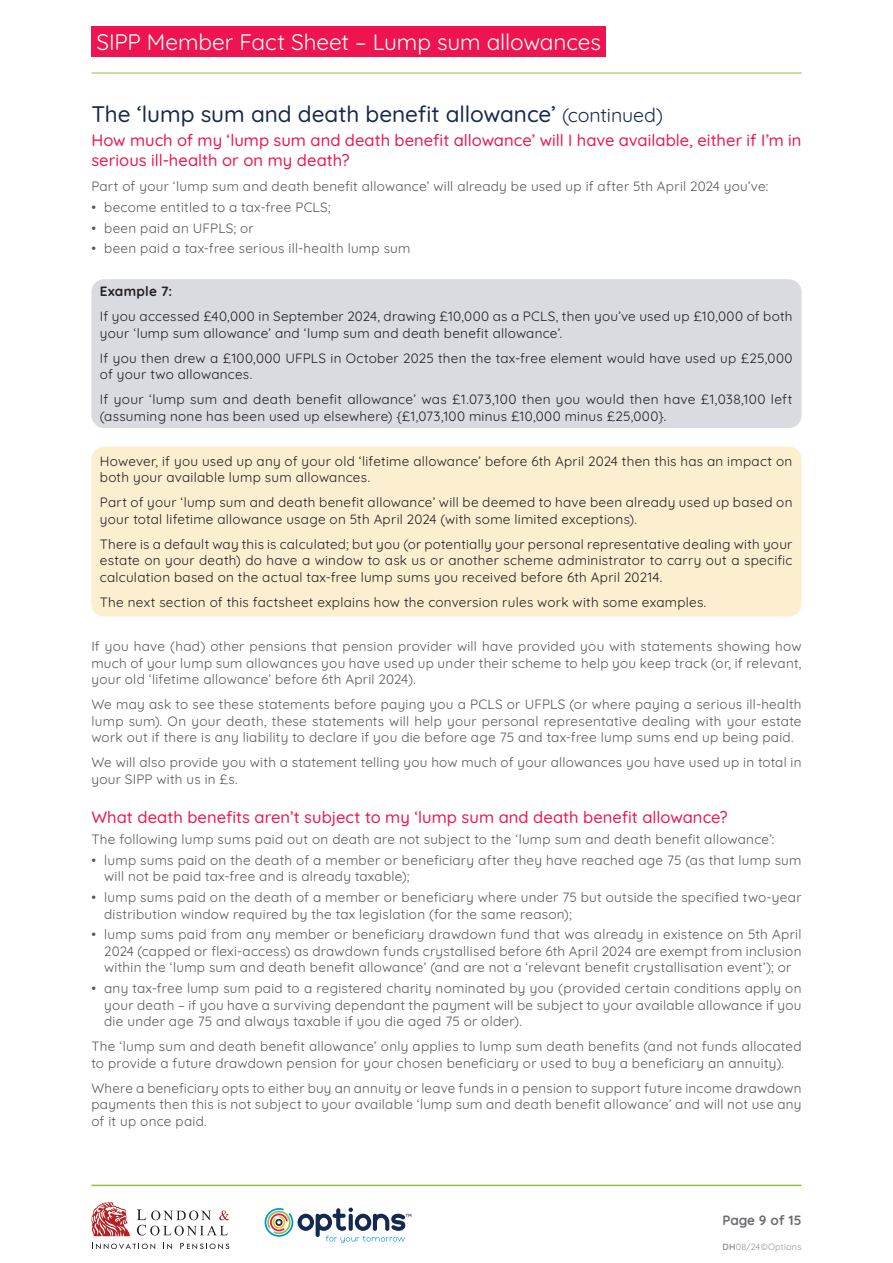
<style>
.page{position:relative;width:893px;height:1263px;background:#fff}
.page>*{position:absolute;margin:0;border:0;box-sizing:border-box;transform-origin:0 0}
.t1{font:500 22.5px "Quicksand";color:#17294c}
.t2{font:22.5px "Quicksand";letter-spacing:-.005em;color:#fff}
.t3{font:500 16.5px/19.8px "Quicksand";letter-spacing:.005em;color:#ed1650}
.t4{font:13.5px/16.5px "Quicksand";letter-spacing:.02em;color:#57585a;text-align:justify}
.t5{font:13.5px/16.5px "Quicksand";letter-spacing:.02em;color:#231f20}
.t6{font:700 13.5px "Quicksand";color:#6c6d70}
.t7{font:700 13.5px "Quicksand";letter-spacing:.02em;color:#231f20}
.t8{font:9px "Quicksand";letter-spacing:.025em;color:#939598}
.t9{font:500 4.5px "Quicksand";color:#231f20}
.s1{font-weight:400;font-size:19.5px}
.s2{font-weight:700}
</style>
<div class="page">
<hr style="left:91px;top:73px;width:710px;height:1px;background:#8bc63e">
<div style="left:91px;top:26px;width:515px;height:31px;background:#ed144f"></div>
<hr style="left:91px;top:1184px;width:710px;height:2px;background:#8bc63e">
<svg style="left:265px;top:1207px;width:140px;height:36px"></svg>
<div style="left:275px;top:1219px;width:7px;height:7px;border:2px solid #13294f;border-radius:50%"></div>
<svg style="left:137px;top:1209px;width:92px;height:26px"></svg>
<svg style="left:92px;top:1243px;width:63px;height:6px"></svg>
<svg style="left:163px;top:1243px;width:9px;height:6px"></svg>
<svg style="left:180px;top:1243px;width:49px;height:6px"></svg>
<svg style="left:91px;top:1202px;width:39px;height:34px"></svg>
<div style="left:91px;top:279px;width:710px;height:149px;background:#dadae1;border-radius:13px"></div>
<div style="left:91px;top:446px;width:710px;height:171px;background:#fbefd0;border-radius:13px"></div>
<h1 class="t2" style="left:97px;top:24px;width:506px">SIPP Member Fact Sheet – Lump sum allowances</h1>
<h1 class="t1" style="left:91px;top:97px;width:573px">The ‘lump sum and death benefit allowance’ <span class="s1">(continued)</span></h1>
<p class="t3" style="left:91px;top:129px;width:712px">How much of my ‘lump sum and death benefit allowance’ will I have available, either if I’m in serious ill-health or on my death?</p>
<p class="t4" style="left:91px;top:177px;width:678px">Part of your ‘lump sum and death benefit allowance’ will already be used up if after 5th April 2024 you’ve:</p>
<p class="t4" style="left:91px;top:197px;width:240px">• become entitled to a tax-free PCLS;</p>
<p class="t4" style="left:91px;top:218px;width:164px">• been paid an UFPLS; or</p>
<p class="t4" style="left:91px;top:239px;width:321px">• been paid a tax-free serious ill-health lump sum</p>
<p class="t7" style="left:100px;top:281px;width:74px">Example 7:</p>
<p class="t5" style="left:100px;top:307px;width:694px">If you accessed £40,000 in September 2024, drawing £10,000 as a PCLS, then you’ve used up £10,000 of both your ‘lump sum allowance’ and ‘lump sum and death benefit allowance’.</p>
<p class="t5" style="left:100px;top:348px;width:694px">If you then drew a £100,000 UFPLS in October 2025 then the tax-free element would have used up £25,000 of your two allowances.</p>
<p class="t5" style="left:100px;top:390px;width:694px">If your ‘lump sum and death benefit allowance’ was £1.073,100 then you would then have £1,038,100 left (assuming none has been used up elsewhere) {£1,073,100 minus £10,000 minus £25,000}.</p>
<p class="t5" style="left:100px;top:451px;width:694px">However, if you used up any of your old ‘lifetime allowance’ before 6th April 2024 then this has an impact on both your available lump sum allowances.</p>
<p class="t5" style="left:100px;top:493px;width:694px">Part of your ‘lump sum and death benefit allowance’ will be deemed to have been already used up based on your total lifetime allowance usage on 5th April 2024 (with some limited exceptions).</p>
<p class="t5" style="left:100px;top:534px;width:694px;text-align:justify">There is a default way this is calculated; but you (or potentially your personal representative dealing with your estate on your death) do have a window to ask us or another scheme administrator to carry out a specific calculation based on the actual tax-free lump sums you received before 6th April 20214.</p>
<p class="t5" style="left:100px;top:592px;width:608px">The next section of this factsheet explains how the conversion rules work with some examples.</p>
<p class="t4" style="left:91px;top:637px;width:712px">If you have (had) other pensions that pension provider will have provided you with statements showing how much of your lump sum allowances you have used up under their scheme to help you keep track (or, if relevant, your old ‘lifetime allowance’ before 6th April 2024).</p>
<p class="t4" style="left:91px;top:695px;width:712px">We may ask to see these statements before paying you a PCLS or UFPLS (or where paying a serious ill-health lump sum). On your death, these statements will help your personal representative dealing with your estate work out if there is any liability to declare if you die before age 75 and tax-free lump sums end up being paid.</p>
<p class="t4" style="left:91px;top:753px;width:712px">We will also provide you with a statement telling you how much of your allowances you have used up in total in your SIPP with us in £s.</p>
<p class="t3" style="left:91px;top:806px;width:638px">What death benefits aren’t subject to my ‘lump sum and death benefit allowance?</p>
<p class="t4" style="left:91px;top:830px;width:684px">The following lump sums paid out on death are not subject to the ‘lump sum and death benefit allowance’:</p>
<p class="t4" style="left:104px;top:850px;width:699px;text-indent:-13px">• lump sums paid on the death of a member or beneficiary after they have reached age 75 (as that lump sum will not be paid tax-free and is already taxable);</p>
<p class="t4" style="left:104px;top:888px;width:699px;text-indent:-13px">• lump sums paid on the death of a member or beneficiary where under 75 but outside the specified two-year distribution window required by the tax legislation (for the same reason);</p>
<p class="t4" style="left:104px;top:925px;width:699px;text-indent:-13px">• lump sums paid from any member or beneficiary drawdown fund that was already in existence on 5th April 2024 (capped or flexi-access) as drawdown funds crystallised before 6th April 2024 are exempt from inclusion within the ‘lump sum and death benefit allowance’ (and are not a ‘relevant benefit crystallisation event’); or</p>
<p class="t4" style="left:104px;top:979px;width:699px;text-indent:-13px">• any tax-free lump sum paid to a registered charity nominated by you (provided certain conditions apply on your death – if you have a surviving dependant the payment will be subject to your available allowance if you die under age 75 and always taxable if you die aged 75 or older).</p>
<p class="t4" style="left:91px;top:1037px;width:712px">The ‘lump sum and death benefit allowance’ only applies to lump sum death benefits (and not funds allocated to provide a future drawdown pension for your chosen beneficiary or used to buy a beneficiary an annuity).</p>
<p class="t4" style="left:91px;top:1078px;width:712px">Where a beneficiary opts to either buy an annuity or leave funds in a pension to support future income drawdown payments then this is not subject to your available ‘lump sum and death benefit allowance’ and will not use any of it up once paid.</p>
<p class="t9" style="left:405px;top:1212px;width:8px">TM</p>
<p class="t6" style="left:722px;top:1210px;width:81px">Page 9 of 15</p>
<p class="t8" style="left:722px;top:1239px;width:81px"><span class="s2">DH</span>08/24©Options</p>
</div>
